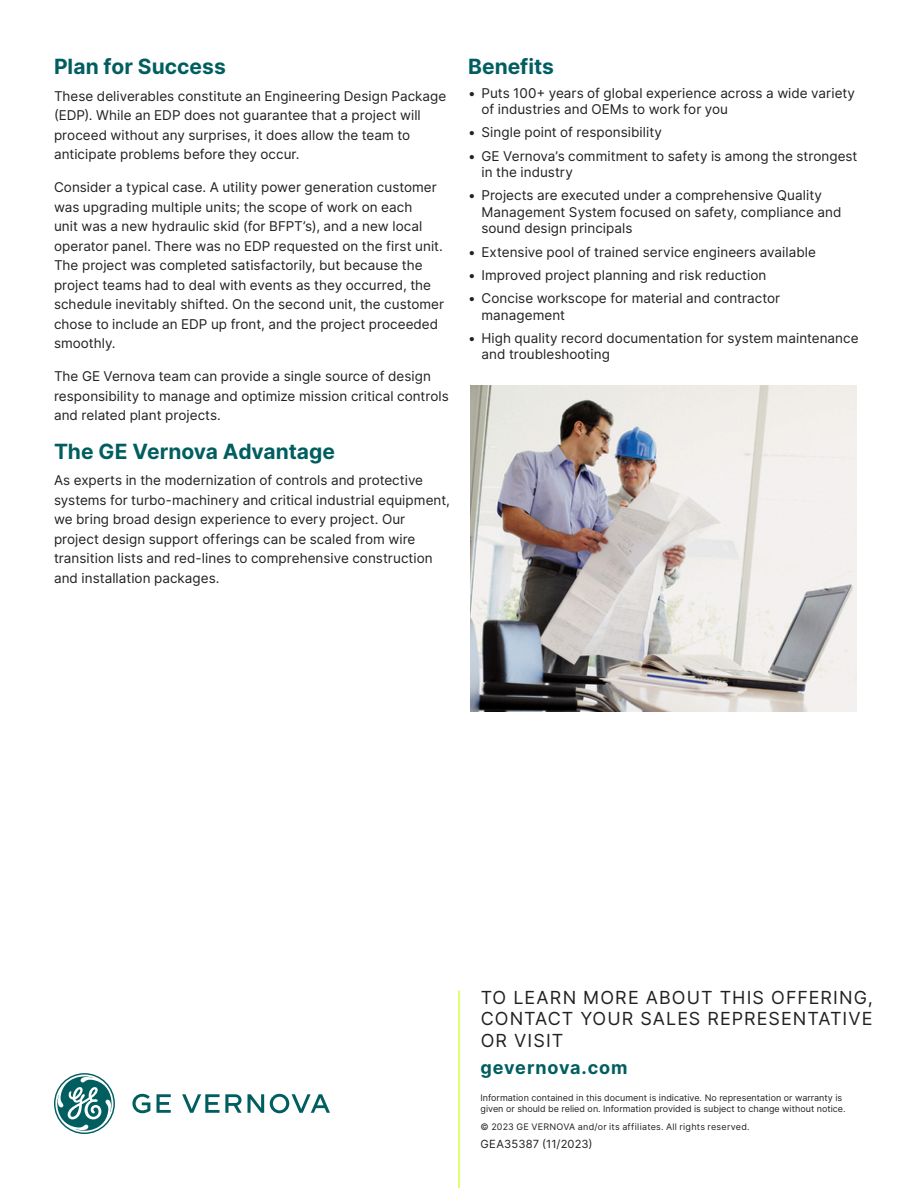
<style>
.page{position:relative;width:918px;height:1188px;background:#fff}
.page>*{position:absolute;margin:0;border:0;box-sizing:border-box;transform-origin:0 0}
.t1{font:700 21px "Inter";color:#005e60}
.t2{font:18px/21.6px "Inter";letter-spacing:.055em;color:#212121;text-align:justify}
.t3{font:700 18px "Inter";letter-spacing:.05em;color:#005e60}
.t4{font:13.5px/19.5px "Inter";letter-spacing:.005em;color:#212121}
.t5{font:11.25px "Inter";letter-spacing:.01em;color:#212121}
.t6{font:9px/11.2px "Inter";color:#212121}
.t7{font:9px "Inter";letter-spacing:.03em;color:#212121}
</style>
<div class="page">
<svg style="left:54px;top:1073px;width:276px;height:61px"></svg>
<hr style="left:458px;top:990px;width:2px;height:198px;background:#c8ff08">
<img style="left:470px;top:386px;width:386px;height:326px">
<h1 class="t1" style="left:54px;top:51px;width:173px">Plan for Success</h1>
<p class="t4" style="left:54px;top:86px;width:394px">These deliverables constitute an Engineering Design Package (EDP). While an EDP does not guarantee that a project will proceed without any surprises, it does allow the team to anticipate problems before they occur.</p>
<p class="t4" style="left:54px;top:177px;width:392px">Consider a typical case. A utility power generation customer was upgrading multiple units; the scope of work on each<br>unit was a new hydraulic skid (for BFPT’s), and a new local operator panel. There was no EDP requested on the first unit.<br>The project was completed satisfactorily, but because the project teams had to deal with events as they occurred, the schedule inevitably shifted. On the second unit, the customer chose to include an EDP up front, and the project proceeded smoothly.</p>
<p class="t4" style="left:54px;top:366px;width:396px">The GE Vernova team can provide a single source of design responsibility to manage and optimize mission critical controls and related plant projects.</p>
<h1 class="t1" style="left:54px;top:436px;width:283px">The GE Vernova Advantage</h1>
<p class="t4" style="left:54px;top:470px;width:398px">As experts in the modernization of controls and protective systems for turbo-machinery and critical industrial equipment, we bring broad design experience to every project. Our project design support offerings can be scaled from wire transition lists and red-lines to comprehensive construction and installation packages.</p>
<h1 class="t1" style="left:468px;top:51px;width:88px">Benefits</h1>
<p class="t4" style="left:482px;top:84px;width:375px;line-height:16.5px;text-indent:-14px">• Puts 100+ years of global experience across a wide variety of industries and OEMs to work for you</p>
<p class="t4" style="left:468px;top:122px;width:196px">• Single point of responsibility</p>
<p class="t4" style="left:482px;top:147px;width:378px;line-height:16.5px;text-indent:-14px">• GE Vernova’s commitment to safety is among the strongest in the industry</p>
<p class="t4" style="left:482px;top:187px;width:362px;line-height:16.5px;text-indent:-14px">• Projects are executed under a comprehensive Quality<br>Management System focused on safety, compliance and sound design principals</p>
<p class="t4" style="left:468px;top:242px;width:350px">• Extensive pool of trained service engineers available</p>
<p class="t4" style="left:468px;top:265px;width:300px">• Improved project planning and risk reduction</p>
<p class="t4" style="left:482px;top:290px;width:300px;line-height:16.5px;text-indent:-14px">• Concise workscope for material and contractor management</p>
<p class="t4" style="left:482px;top:329px;width:379px;line-height:16.5px;text-indent:-14px">• High quality record documentation for system maintenance and troubleshooting</p>
<h2 class="t2" style="left:481px;top:986px;width:394px">TO LEARN MORE ABOUT THIS OFFERING, CONTACT YOUR SALES REPRESENTATIVE OR VISIT</h2>
<h2 class="t3" style="left:481px;top:1054px;width:149px">gevernova.com</h2>
<p class="t6" style="left:481px;top:1092px;width:367px">Information contained in this document is indicative. No representation or warranty is given or should be relied on. Information provided is subject to change without notice.</p>
<p class="t7" style="left:481px;top:1120px;width:271px">© 2023 GE VERNOVA and/or its affiliates. All rights reserved.</p>
<p class="t5" style="left:481px;top:1135px;width:114px">GEA35387 (11/2023)</p>
</div>
